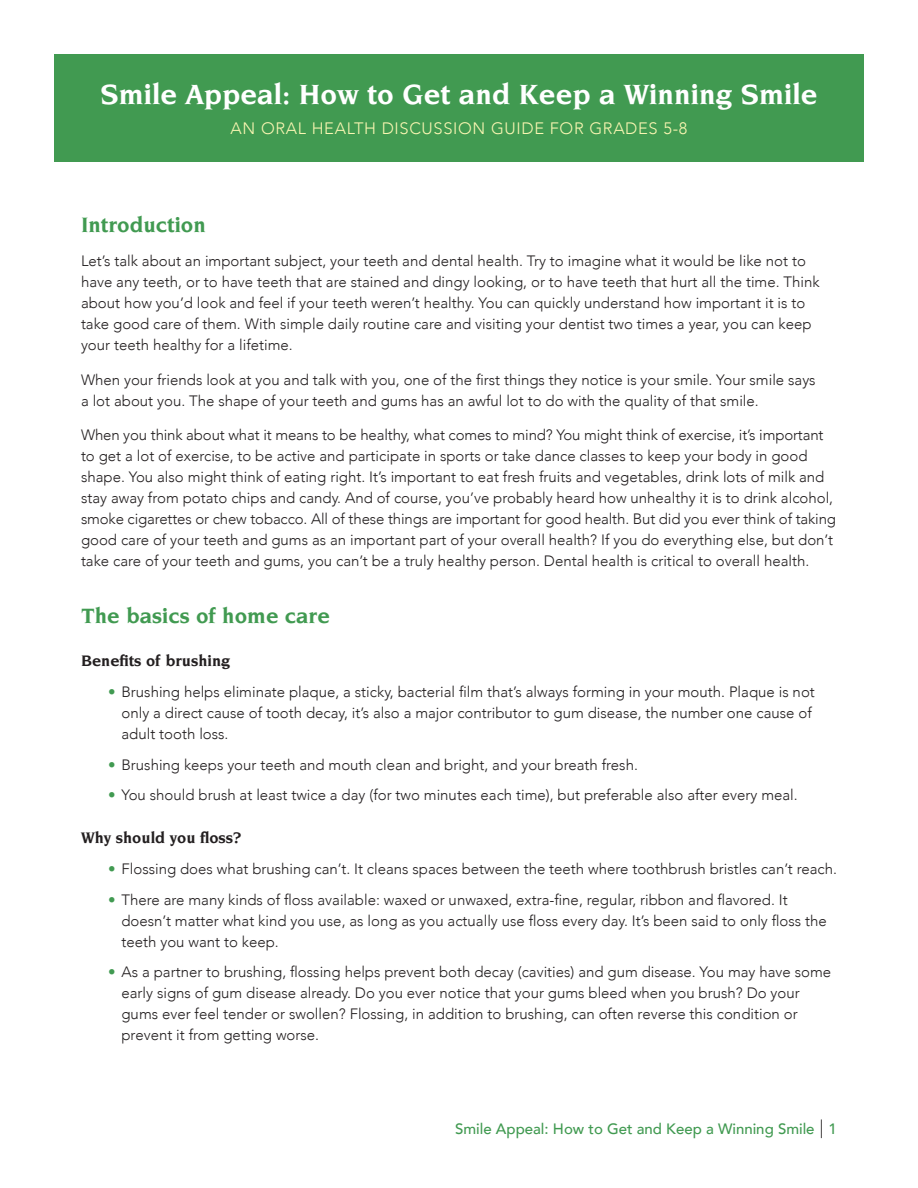
<style>
.page{position:relative;width:918px;height:1188px;background:#fff}
.page>*{position:absolute;margin:0;border:0;box-sizing:border-box;transform-origin:0 0}
.t1{font:700 30px "Novarese";color:#fff}
.Head{font:700 22.5px "Novarese";color:#419a51}
.Sub_Title{font:300 16.5px "Avenir";letter-spacing:.04em;color:#faf6b2}
.Subhead{font:700 16.5px "Novarese";color:#231f20}
.Body_Copy{font:300 15px/21px "Avenir";color:#231f20}
.Bulleted_Body_Copy{font:300 15px/21px "Avenir";color:#231f20}
.t2{font:500 15px "Avenir";color:#419a51}
.s1{font-weight:500;color:#419a51}
.s2{font-family:"Univers";font-weight:100;font-stretch:ultra-condensed;font-size:25.5px;color:#231f20}
</style>
<div class="page">
<div style="left:54px;top:54px;width:810px;height:108px;background:#419a51"></div>
<p class="t1" style="left:101px;top:78px;width:718px">Smile Appeal: How to Get and Keep a Winning Smile</p>
<p class="Sub_Title" style="left:231px;top:119px;width:458px">AN ORAL HEALTH DISCUSSION GUIDE FOR GRADES 5-8</p>
<p class="Head" style="left:81px;top:212px;width:127px">Introduction</p>
<p class="Body_Copy" style="left:81px;top:251px;width:740px">Let’s talk about an important subject, your teeth and dental health. Try to imagine what it would be like not to have any teeth, or to have teeth that are stained and dingy looking, or to have teeth that hurt all the time. Think about how you’d look and feel if your teeth weren’t healthy. You can quickly understand how important it is to take good care of them. With simple daily routine care and visiting your dentist two times a year, you can keep your teeth healthy for a lifetime.</p>
<p class="Body_Copy" style="left:81px;top:369px;width:736px">When your friends look at you and talk with you, one of the first things they notice is your smile. Your smile says a lot about you. The shape of your teeth and gums has an awful lot to do with the quality of that smile.</p>
<p class="Body_Copy" style="left:81px;top:425px;width:757px">When you think about what it means to be healthy, what comes to mind? You might think of exercise, it’s important to get a lot of exercise, to be active and participate in sports or take dance classes to keep your body in good shape. You also might think of eating right. It’s important to eat fresh fruits and vegetables, drink lots of milk and stay away from potato chips and candy. And of course, you’ve probably heard how unhealthy it is to drink alcohol, smoke cigarettes or chew tobacco. All of these things are important for good health. But did you ever think of taking good care of your teeth and gums as an important part of your overall health? If you do everything else, but don’t take care of your teeth and gums, you can’t be a truly healthy person. Dental health is critical to overall health.</p>
<p class="Head" style="left:81px;top:603px;width:250px">The basics of home care</p>
<p class="Subhead" style="left:81px;top:652px;width:151px">Benefits of brushing</p>
<p class="Bulleted_Body_Copy" style="left:122px;top:681px;width:695px;text-indent:-14px"><span class="s1">•</span> Brushing helps eliminate plaque, a sticky, bacterial film that’s always forming in your mouth. Plaque is not only a direct cause of tooth decay, it’s also a major contributor to gum disease, the number one cause of adult tooth loss.</p>
<p class="Bulleted_Body_Copy" style="left:108px;top:754px;width:531px"><span class="s1">•</span> Brushing keeps your teeth and mouth clean and bright, and your breath fresh.</p>
<p class="Bulleted_Body_Copy" style="left:108px;top:785px;width:691px"><span class="s1">•</span> You should brush at least twice a day (for two minutes each time), but preferable also after every meal.</p>
<p class="Subhead" style="left:81px;top:828px;width:162px">Why should you floss?</p>
<p class="Bulleted_Body_Copy" style="left:108px;top:858px;width:730px"><span class="s1">•</span> Flossing does what brushing can’t. It cleans spaces between the teeth where toothbrush bristles can’t reach.</p>
<p class="Bulleted_Body_Copy" style="left:122px;top:889px;width:707px;text-indent:-14px"><span class="s1">•</span> There are many kinds of floss available: waxed or unwaxed, extra-fine, regular, ribbon and flavored. It doesn’t matter what kind you use, as long as you actually use floss every day. It’s been said to only floss the teeth you want to keep.</p>
<p class="Bulleted_Body_Copy" style="left:122px;top:962px;width:711px;text-indent:-14px"><span class="s1">•</span> As a partner to brushing, flossing helps prevent both decay (cavities) and gum disease. You may have some early signs of gum disease already. Do you ever notice that your gums bleed when you brush? Do your gums ever feel tender or swollen? Flossing, in addition to brushing, can often reverse this condition or prevent it from getting worse.</p>
<p class="t2" style="left:455px;top:1116px;width:383px">Smile Appeal: How to Get and Keep a Winning Smile <span class="s2">|</span> 1</p>
</div>
